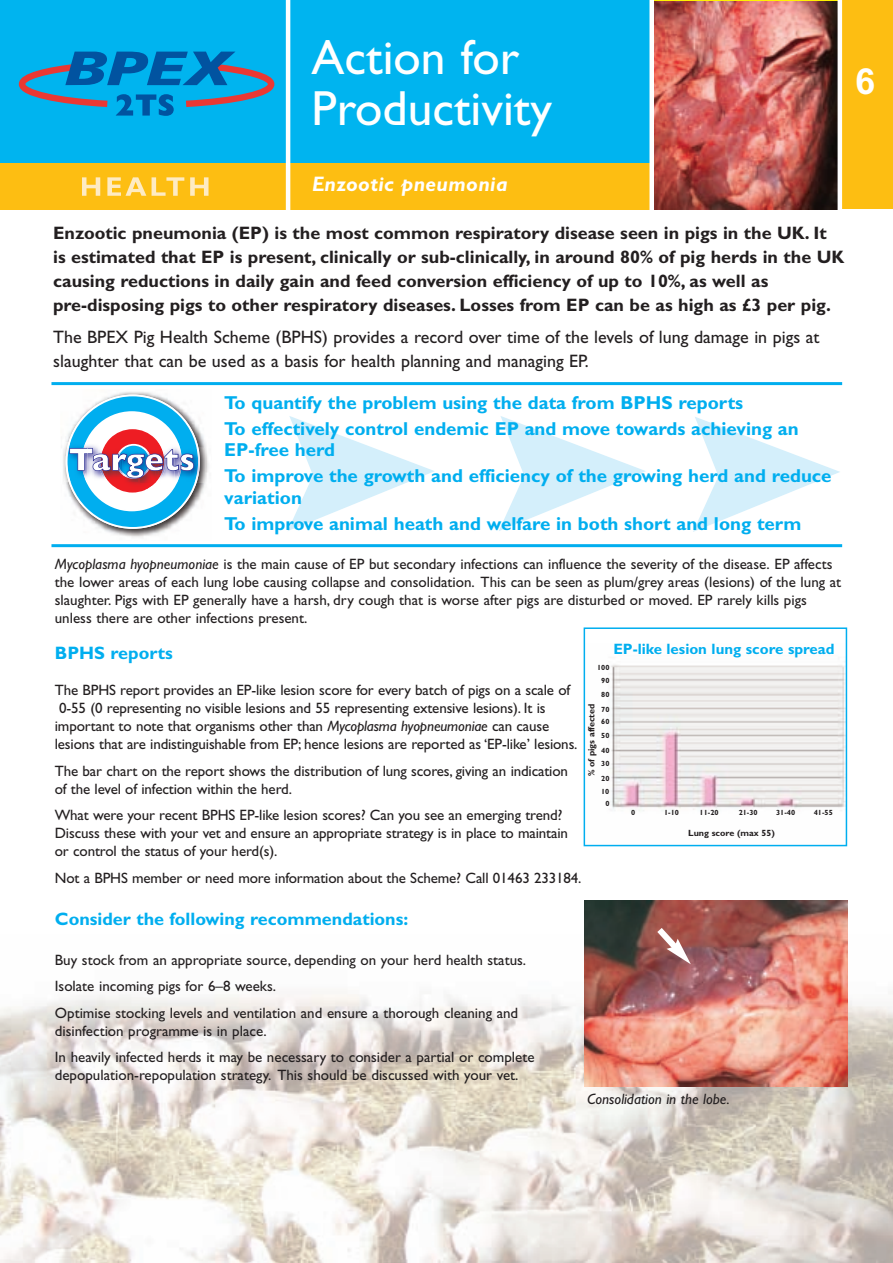
<style>
.page{position:relative;width:893px;height:1263px;background:#fff}
.page>*{position:absolute;margin:0;border:0;box-sizing:border-box;transform-origin:0 0}
.t1{font:49.5px/51px "Gill Sans";color:#fff}
.t2{font:700 36px "Arial";color:#fff}
.t3{font:italic 700 21px "Gill Sans";letter-spacing:.015em;color:#fff}
.t4{font:700 18.75px/26px "Gill Sans";color:#00aeef}
.t5{font:700 18px/24px "Gill Sans";color:#231f20}
.t6{font:18px/24px "Gill Sans";color:#231f20}
.t7{font:700 18px "Gill Sans";color:#00aeef}
.t8{font:15px/18px "Gill Sans";letter-spacing:-.01em;color:#231f20}
.t9{font:700 15px "Gill Sans";color:#00aeef}
.t10{font:italic 15px "Gill Sans";color:#231f20}
.t11{font:700 9px "Gill Sans";color:#231f20}
.t12{font:700 7.5px "Gill Sans";color:#231f20}
.s1{font-style:italic}
</style>
<div class="page">
<img style="left:63px;top:392px;width:146px;height:145px">
<img style="left:64px;top:442px;width:2px;height:40px">
<img style="left:200px;top:448px;width:5px;height:35px">
<svg style="left:66px;top:395px;width:134px;height:134px"></svg>
<img style="left:0;top:994px;width:893px;height:269px">
<hr style="left:51px;top:544px;width:791px;height:3px;background:#00aeef">
<hr style="left:51px;top:382px;width:791px;height:3px;background:#00aeef">
<svg style="left:288px;top:416px;width:147px;height:115px"></svg>
<svg style="left:499px;top:416px;width:147px;height:115px"></svg>
<svg style="left:693px;top:417px;width:147px;height:115px"></svg>
<img style="left:584px;top:900px;width:264px;height:186px">
<svg style="left:651px;top:921px;width:40px;height:43px"></svg>
<img style="left:608px;top:665px;width:236px;height:146px">
<div style="left:584px;top:627px;width:263px;height:219px;border:2px solid #00aeef"></div>
<div style="left:833px;top:0;width:60px;height:209px;background:#fdbe12"></div>
<div style="left:0;top:0;width:657px;height:164px;background:#00b4ef"></div>
<div style="left:0;top:163px;width:661px;height:46px;background:#fdbe12"></div>
<img style="left:654px;top:1px;width:184px;height:208px">
<div style="left:649px;top:0;width:5px;height:214px;background:#fff"></div>
<hr style="left:838px;top:0;width:4px;height:214px;background:#fff">
<svg style="left:19px;top:52px;width:255px;height:64px"></svg>
<hr style="left:286px;top:0;width:4px;height:217px;background:#fff">
<svg style="left:82px;top:177px;width:127px;height:19px"></svg>
<h1 class="t1" style="left:312px;top:37px;width:242px">Action for<br>Productivity</h1>
<h2 class="t2" style="left:855px;top:68px;width:22px">6</h2>
<h3 class="t3" style="left:312px;top:176px;width:197px">Enzootic pneumonia</h3>
<p class="t5" style="left:53px;top:222px;width:793px">Enzootic pneumonia (EP) is the most common respiratory disease seen in pigs in the UK. It<br>is estimated that EP is present, clinically or sub-clinically, in around 80% of pig herds in the UK causing reductions in daily gain and feed conversion efficiency of up to 10%, as well as pre-disposing pigs to other respiratory diseases. Losses from EP can be as high as £3 per pig.</p>
<p class="t6" style="left:53px;top:327px;width:768px">The BPEX Pig Health Scheme (BPHS) provides a record over time of the levels of lung damage in pigs at slaughter that can be used as a basis for health planning and managing EP.</p>
<p class="t4" style="left:224px;top:391px;width:576px">To quantify the problem using the data from BPHS reports<br>To effectively control endemic EP and move towards achieving an</p>
<p class="t4" style="left:224px;top:439px;width:609px">EP-free herd<br>To improve the growth and efficiency of the growing herd and reduce</p>
<p class="t4" style="left:224px;top:487px;width:579px">variation<br>To improve animal heath and welfare in both short and long term</p>
<p class="t8" style="left:55px;top:557px;width:788px"><span class="s1">Mycoplasma hyopneumoniae</span> is the main cause of EP but secondary infections can influence the severity of the disease. EP affects the lower areas of each lung lobe causing collapse and consolidation. This can be seen as plum/grey areas (lesions) of the lung at slaughter. Pigs with EP generally have a harsh, dry cough that is worse after pigs are disturbed or moved. EP rarely kills pigs unless there are other infections present.</p>
<p class="t7" style="left:55px;top:646px;width:119px">BPHS reports</p>
<p class="t8" style="left:55px;top:683px;width:524px">The BPHS report provides an EP-like lesion score for every batch of pigs on a scale of 0-55 (0 representing no visible lesions and 55 representing extensive lesions). It is important to note that organisms other than <span class="s1">Mycoplasma hyopneumoniae</span> can cause lesions that are indistinguishable from EP; hence lesions are reported as ‘EP-like’ lesions.</p>
<p class="t8" style="left:55px;top:763px;width:515px">The bar chart on the report shows the distribution of lung scores, giving an indication of the level of infection within the herd.</p>
<p class="t8" style="left:55px;top:808px;width:515px">What were your recent BPHS EP-like lesion scores? Can you see an emerging trend?<br>Discuss these with your vet and ensure an appropriate strategy is in place to maintain or control the status of your herd(s).</p>
<p class="t8" style="left:55px;top:870px;width:528px">Not a BPHS member or need more information about the Scheme? Call 01463 233184.</p>
<p class="t7" style="left:55px;top:912px;width:355px">Consider the following recommendations:</p>
<p class="t8" style="left:55px;top:948px;width:473px;line-height:26.5px">Buy stock from an appropriate source, depending on your herd health status.<br>Isolate incoming pigs for 6–8 weeks.<br>Optimise stocking levels and ventilation and ensure a thorough cleaning and</p>
<p class="t8" style="left:55px;top:1019px;width:481px;line-height:26.5px">disinfection programme is in place.<br>In heavily infected herds it may be necessary to consider a partial or complete</p>
<p class="t8" style="left:55px;top:1068px;width:465px">depopulation-repopulation strategy. This should be discussed with your vet.</p>
<p class="t10" style="left:587px;top:1094px;width:144px">Consolidation in the lobe.</p>
<p class="t9" style="left:613px;top:643px;width:223px">EP-like lesion lung score spread</p>
<p class="t12" style="left:597px;top:664px;width:14px">100</p>
<p class="t12" style="left:601px;top:678px;width:10px">90</p>
<p class="t12" style="left:601px;top:691px;width:10px">80</p>
<p class="t11" style="left:588px;top:776px;width:74px;rotate:-90deg">% of pigs affected</p>
<p class="t12" style="left:601px;top:706px;width:10px">70</p>
<p class="t12" style="left:601px;top:719px;width:10px">60</p>
<p class="t12" style="left:601px;top:733px;width:10px">50</p>
<p class="t12" style="left:601px;top:748px;width:10px">40</p>
<p class="t12" style="left:601px;top:761px;width:10px">30</p>
<p class="t12" style="left:601px;top:776px;width:10px">20</p>
<p class="t12" style="left:601px;top:789px;width:10px">10</p>
<p class="t12" style="left:605px;top:800px;width:6px">0</p>
<p class="t12" style="left:631px;top:809px;width:6px">0</p>
<p class="t12" style="left:664px;top:810px;width:16px">1-10</p>
<p class="t12" style="left:700px;top:810px;width:21px">11-20</p>
<p class="t12" style="left:739px;top:810px;width:21px">21-30</p>
<p class="t12" style="left:776px;top:810px;width:21px">31-40</p>
<p class="t12" style="left:814px;top:810px;width:21px">41-55</p>
<p class="t11" style="left:688px;top:829px;width:88px">Lung score (max 55)</p>
</div>
